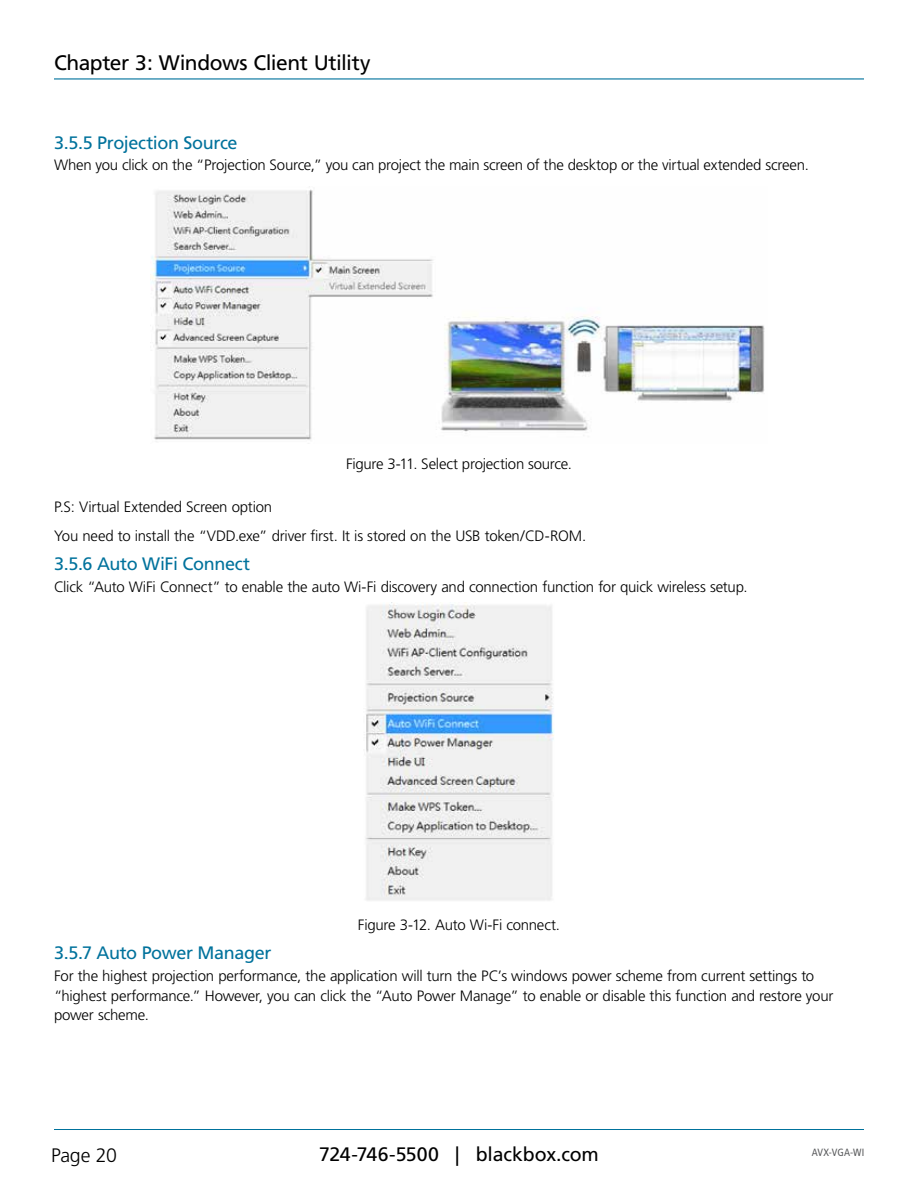
<style>
.page{position:relative;width:918px;height:1188px;background:#fff}
.page>*{position:absolute;margin:0;border:0;box-sizing:border-box;transform-origin:0 0}
.t1{font:21px "Frutiger";letter-spacing:-.025em;color:#000}
.t2{font:19.5px "Frutiger";letter-spacing:-.005em;color:#000}
.t3{font:300 19.5px "Frutiger";letter-spacing:-.015em;color:#000}
.t4{font:18px "Frutiger";letter-spacing:-.02em;color:#00729c}
.t5{font:300 15px/19.5px "Frutiger";letter-spacing:-.015em;color:#000}
.t6{font:condensed 10.5px "Frutiger";letter-spacing:.01em;color:#58595b}
</style>
<div class="page">
<hr style="left:54px;top:1129px;width:810px;height:1px;background:#00729c">
<hr style="left:54px;top:78px;width:810px;height:2px;background:#00729c">
<img style="left:151px;top:189px;width:614px;height:253px">
<img style="left:365px;top:602px;width:189px;height:299px">
<h1 class="t1" style="left:54px;top:50px;width:318px">Chapter 3: Windows Client Utility</h1>
<p class="t4" style="left:54px;top:132px;width:185px">3.5.5 Projection Source</p>
<p class="t5" style="left:54px;top:155px;width:756px">When you click on the “Projection Source,” you can project the main screen of the desktop or the virtual extended screen.</p>
<p class="t5" style="left:346px;top:454px;width:227px">Figure 3-11. Select projection source.</p>
<p class="t5" style="left:54px;top:493px;width:534px;line-height:28.2px">P.S: Virtual Extended Screen option<br>You need to install the “VDD.exe” driver first. It is stored on the USB token/CD-ROM.</p>
<p class="t4" style="left:54px;top:553px;width:198px">3.5.6 Auto WiFi Connect</p>
<p class="t5" style="left:54px;top:577px;width:695px">Click “Auto WiFi Connect” to enable the auto Wi-Fi discovery and connection function for quick wireless setup.</p>
<p class="t5" style="left:358px;top:915px;width:204px">Figure 3-12. Auto Wi-Fi connect.</p>
<p class="t4" style="left:54px;top:943px;width:219px">3.5.7 Auto Power Manager</p>
<p class="t5" style="left:54px;top:966px;width:781px">For the highest projection performance, the application will turn the PC’s windows power scheme from current settings to “highest performance.” However, you can click the “Auto Power Manage” to enable or disable this function and restore your power scheme.</p>
<h2 class="t3" style="left:51px;top:1144px;width:67px">Page 20</h2>
<h2 class="t2" style="left:319px;top:1143px;width:281px">724-746-5500 | blackbox.com</h2>
<p class="t6" style="left:812px;top:1147px;width:54px">AVX-VGA-WI</p>
</div>
